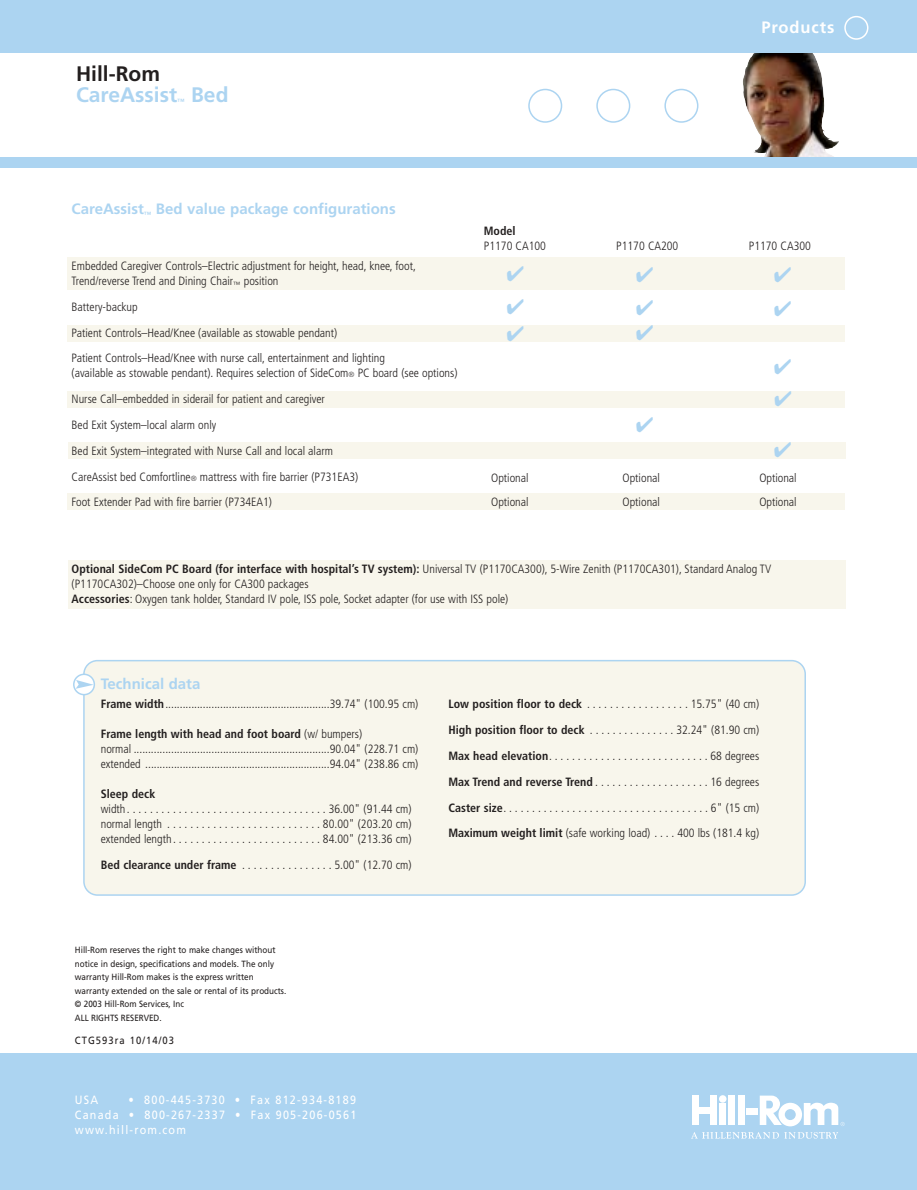
<style>
.page{position:relative;width:917px;height:1190px;background:#fff}
.page>*{position:absolute;margin:0;border:0;box-sizing:border-box;transform-origin:0 0}
.t1{font:700 21px "Frutiger";color:#acd4f1}
.t2{font:700 21px "Frutiger";color:#231f1f}
.t3{font:700 16.5px "Frutiger";letter-spacing:.055em;color:#fff}
.t4{font:700 15px "Frutiger";color:#acd4f1}
.t5{font:300 condensed 12px/25.8px "Frutiger";color:#231f1f}
.t6{font:12px/15px "Frutiger";letter-spacing:.11em;color:#fff;text-align:justify;scale:.9 1}
.t7{font:700 condensed 12px "Frutiger";color:#231f1f}
.t8{font:10.5px "Frutiger";letter-spacing:.11em;color:#231f1f;scale:.9 1}
.t9{font:9px/13.5px "Frutiger";color:#231f1f;scale:.9 1}
.t10{font:7.5px "Frutiger";color:#acd4f1}
.s1{font-size:7.5px}
.s2{font-weight:700}
</style>
<div class="page">
<div style="left:67px;top:493px;width:778px;height:16px;background:#f8f6ec"></div>
<div style="left:68px;top:560px;width:777px;height:49px;background:#f8f6ec"></div>
<div style="left:68px;top:442px;width:777px;height:17px;background:#f8f6ec"></div>
<div style="left:67px;top:391px;width:778px;height:16px;background:#f8f6ec"></div>
<div style="left:67px;top:325px;width:778px;height:17px;background:#f8f6ec"></div>
<div style="left:67px;top:258px;width:777px;height:32px;background:#f8f6ec"></div>
<img style="left:743px;top:53px;width:96px;height:104px">
<svg style="left:528px;top:89px;width:34px;height:34px"></svg>
<svg style="left:596px;top:89px;width:34px;height:34px"></svg>
<svg style="left:664px;top:89px;width:34px;height:34px"></svg>
<div style="left:0;top:1053px;width:916px;height:137px;background:#acd4f1"></div>
<div style="left:691px;top:1095px;width:7px;height:30px;background:#fff"></div>
<div style="left:709px;top:1095px;width:7px;height:30px;background:#fff"></div>
<div style="left:719px;top:1104px;width:6px;height:21px;background:#fff"></div>
<div style="left:728px;top:1095px;width:7px;height:30px;background:#fff"></div>
<div style="left:737px;top:1095px;width:7px;height:30px;background:#fff"></div>
<div style="left:746px;top:1109px;width:11px;height:6px;background:#fff"></div>
<div style="left:718px;top:1095px;width:8px;height:8px;background:#fff;border-radius:50%"></div>
<div style="left:697px;top:1107px;width:13px;height:6px;background:#fff"></div>
<svg style="left:759px;top:1096px;width:85px;height:30px"></svg>
<svg style="left:691px;top:1132px;width:147px;height:7px"></svg>
<div style="left:0;top:0;width:916px;height:53px;background:#acd4f1"></div>
<div style="left:0;top:157px;width:916px;height:11px;background:#acd4f1"></div>
<div style="left:83px;top:660px;width:722px;height:236px;background:#f8f6ec"></div>
<svg style="left:73px;top:674px;width:22px;height:21px"></svg>
<svg style="left:844px;top:16px;width:24px;height:24px"></svg>
<h1 class="t2" style="left:76px;top:65px;width:85px">Hill-Rom</h1>
<h1 class="t1" style="left:76px;top:86px;width:103px">CareAssist</h1>
<p class="t10" style="left:177px;top:99px;width:9px">™</p>
<h1 class="t1" style="left:191px;top:86px;width:39px">Bed</h1>
<h2 class="t3" style="left:761px;top:21px;width:75px">Products</h2>
<p class="t4" style="left:72px;top:203px;width:325px">CareAssist<sub>™</sub> Bed value package configurations</p>
<p class="t5" style="left:72px;top:259px;width:346px;line-height:15px">Embedded Caregiver Controls–Electric adjustment for height, head, knee, foot,<br>Trend/reverse Trend and Dining Chair<sub>™</sub> position</p>
<p class="t5" style="left:72px;top:295px;width:315px">Battery-backup<br>Patient Controls–Head/Knee (available as stowable pendant)<br>Patient Controls–Head/Knee with nurse call, entertainment and lighting</p>
<p class="t5" style="left:72px;top:361px;width:387px">(available as stowable pendant). Requires selection of SideCom<span class="s1">®</span> PC board (see options)<br>Nurse Call–embedded in siderail for patient and caregiver<br>Bed Exit System–local alarm only<br>Bed Exit System–integrated with Nurse Call and local alarm<br>CareAssist bed Comfortline<span class="s1">®</span> mattress with fire barrier (P731EA3)<br>Foot Extender Pad with fire barrier (P734EA1)</p>
<p class="t7" style="left:483px;top:226px;width:33px">Model</p>
<p class="t5" style="left:483px;top:234px;width:64px">P1170 CA100</p>
<p class="t5" style="left:616px;top:233px;width:64px">P1170 CA200</p>
<p class="t5" style="left:748px;top:233px;width:64px">P1170 CA300</p>
<p class="t5" style="left:491px;top:466px;width:39px;line-height:24.3px">Optional<br>Optional</p>
<p class="t5" style="left:622px;top:466px;width:39px;line-height:24.2px">Optional<br>Optional</p>
<p class="t5" style="left:759px;top:466px;width:39px;line-height:24.2px">Optional<br>Optional</p>
<p class="t5" style="left:72px;top:562px;width:701px;line-height:15px"><span class="s2">Optional SideCom PC Board (for interface with hospital’s TV system):</span> Universal TV (P1170CA300), 5-Wire Zenith (P1170CA301), Standard Analog TV (P1170CA302)–Choose one only for CA300 packages<br><span class="s2">Accessories</span>: Oxygen tank holder, Standard IV pole, ISS pole, Socket adapter (for use with ISS pole)</p>
<p class="t4" style="left:101px;top:677px;width:101px">Technical data</p>
<p class="t5" style="left:101px;top:692px;width:319px"><span class="s2">Frame width</span>.........................................................39.74" (100.95 cm)</p>
<p class="t5" style="left:101px;top:727px;width:319px;line-height:15px"><span class="s2">Frame length with head and foot board</span> (w/ bumpers)<br>normal ....................................................................90.04" (228.71 cm) extended ................................................................94.04" (238.86 cm)</p>
<p class="t7" style="left:101px;top:789px;width:56px">Sleep deck</p>
<p class="t5" style="left:101px;top:802px;width:312px;line-height:15px;text-align:justify">width. . . . . . . . . . . . . . . . . . . . . . . . . . . . . . . . . . . 36.00" (91.44 cm) normal length . . . . . . . . . . . . . . . . . . . . . . . . . . . 80.00" (203.20 cm) extended length . . . . . . . . . . . . . . . . . . . . . . . . . . 84.00" (213.36 cm)</p>
<p class="t5" style="left:101px;top:853px;width:312px"><span class="s2">Bed clearance under frame</span> . . . . . . . . . . . . . . . . 5.00" (12.70 cm)</p>
<p class="t9" style="left:75px;top:944px;width:236px">Hill-Rom reserves the right to make changes without notice in design, specifications and models. The only warranty Hill-Rom makes is the express written warranty extended on the sale or rental of its products. © 2003 Hill-Rom Services, Inc<br>ALL RIGHTS RESERVED.</p>
<p class="t8" style="left:75px;top:1036px;width:112px">CTG593ra 10/14/03</p>
<p class="t6" style="left:75px;top:1093px;width:314px;text-indent:54px">• 800-445-3730 • Fax 812-934-8189<br>Canada • 800-267-2337 • Fax 905-206-0561 www.hill-rom.com</p>
<p class="t6" style="left:75px;top:1093px;width:27px">USA</p>
<p class="t5" style="left:448px;top:692px;width:312px;text-align:justify"><span class="s2">Low position floor to deck</span> . . . . . . . . . . . . . . . . . . 15.75" (40 cm)<br><span class="s2">High position floor to deck</span> . . . . . . . . . . . . . . . 32.24" (81.90 cm)<br><span class="s2">Max head elevation</span>. . . . . . . . . . . . . . . . . . . . . . . . . . . . 68 degrees <span class="s2">Max Trend and reverse Trend</span> . . . . . . . . . . . . . . . . . . . . 16 degrees <span class="s2">Caster size</span>. . . . . . . . . . . . . . . . . . . . . . . . . . . . . . . . . . . . 6" (15 cm)<br><span class="s2">Maximum weight limit</span> (safe working load) . . . . 400 lbs (181.4 kg)</p>
</div>
